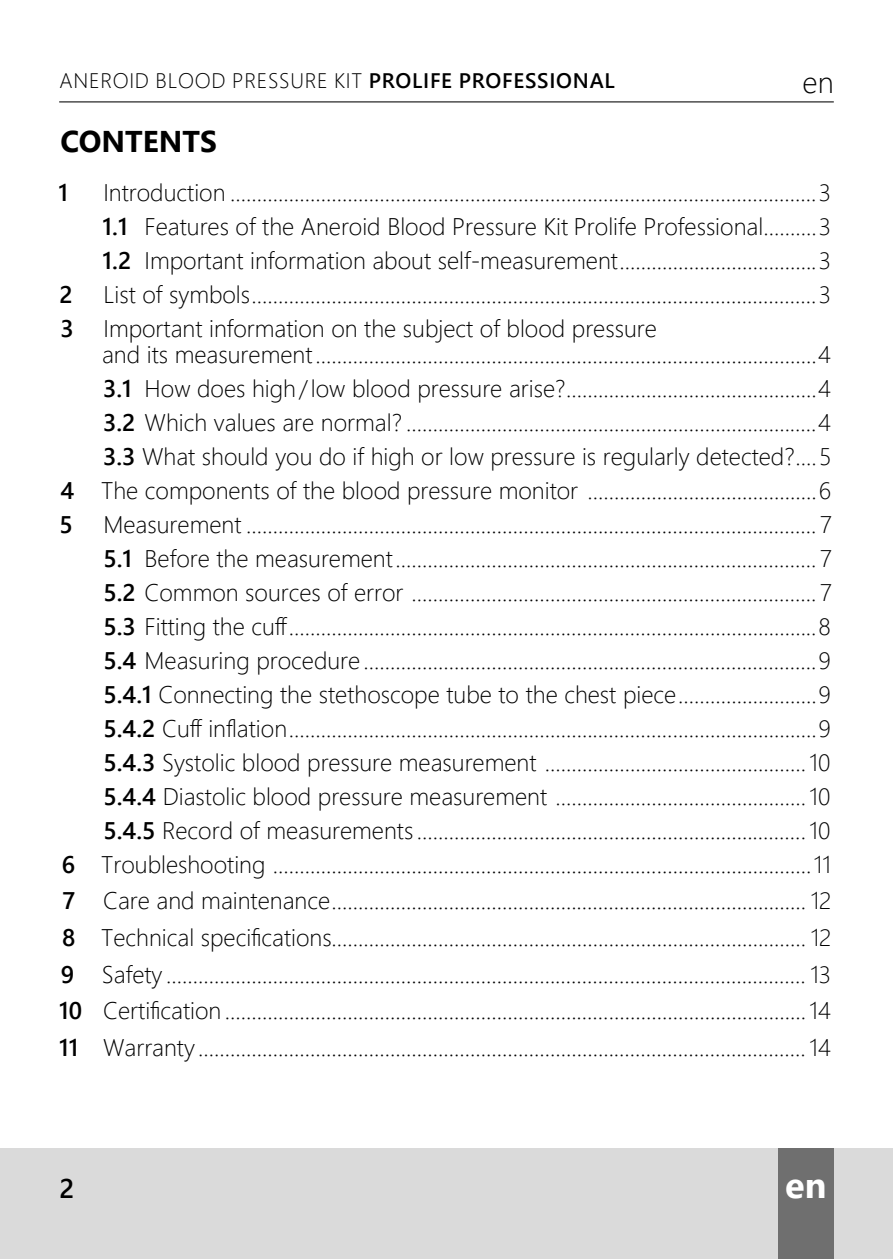
<style>
.page{position:relative;width:893px;height:1259px;background:#fff}
.page>*{position:absolute;margin:0;border:0;box-sizing:border-box;transform-origin:0 0}
.t1{font:700 36px "Segoe UI";color:#fff}
.t2{font:700 30px "Segoe UI";color:#000}
.t3{font:300 30px "Segoe UI";color:#000}
.t4{font:600 27px "Segoe UI";color:#000}
.t5{font:300 24px/33.9px "Segoe UI";color:#000;text-align:justify}
.t6{font:600 24px "Segoe UI";color:#000}
.t7{font:300 21px "Segoe UI";letter-spacing:.035em;color:#000}
.s1{font-weight:600}
</style>
<div class="page">
<div style="left:0;top:1148px;width:893px;height:111px;background:#dadada"></div>
<div style="left:778px;top:1148px;width:55px;height:111px;background:#6f6f6f"></div>
<hr style="left:59px;top:101px;width:775px;height:1px;background:#000">
<p class="t7" style="left:60px;top:61px;width:557px">ANEROID BLOOD PRESSURE KIT <span class="s1">PROLIFE PROFESSIONAL</span></p>
<p class="t3" style="left:803px;top:54px;width:33px">en</p>
<p class="t2" style="left:60px;top:113px;width:158px">CONTENTS</p>
<p class="t6" style="left:59px;top:170px;width:11px">1</p>
<p class="t5" style="left:103px;top:173px;width:730px">Introduction ..............................................................................................................3<br><span class="s1">1.1</span> Features of the Aneroid Blood Pressure Kit Prolife Professional..........3<br><span class="s1">1.2</span> Important information about self-measurement.....................................3</p>
<p class="t6" style="left:59px;top:272px;width:15px">2</p>
<p class="t5" style="left:60px;top:275px;width:772px;text-indent:43px">List of symbols..........................................................................................................3<br><span class="s1">3</span> Important information on the subject of blood pressure</p>
<p class="t5" style="left:102px;top:335px;width:730px">and its measurement..............................................................................................4</p>
<p class="t5" style="left:103px;top:369px;width:729px"><span class="s1">3.1</span> How does high / low blood pressure arise?...............................................4</p>
<p class="t5" style="left:103px;top:403px;width:729px"><span class="s1">3.2</span> Which values are normal? .............................................................................4</p>
<p class="t5" style="left:103px;top:437px;width:730px"><span class="s1">3.3</span> What should you do if high or low pressure is regularly detected?....5</p>
<p class="t5" style="left:61px;top:471px;width:772px"><span class="s1">4</span> The components of the blood pressure monitor ...........................................6</p>
<p class="t6" style="left:59px;top:501px;width:15px">5</p>
<p class="t5" style="left:62px;top:505px;width:772px;text-align:right">Measurement ........................................................................................................... 7<br><span class="s1">5.1</span> Before the measurement............................................................................... 7<br><span class="s1">5.2</span> Common sources of error ............................................................................ 7<br><span class="s1">5.3</span> Fitting the cuff...................................................................................................8<br><span class="s1">5.4</span> Measuring procedure .....................................................................................9<br><span class="s1">5.4.1</span> Connecting the stethoscope tube to the chest piece..........................9<br><span class="s1">5.4.2</span> Cuff inflation...................................................................................................9<br><span class="s1">5.4.3</span> Systolic blood pressure measurement .................................................10<br><span class="s1">5.4.4</span> Diastolic blood pressure measurement ...............................................10<br><span class="s1">5.4.5</span> Record of measurements.........................................................................10<br><span class="s1">6</span> Troubleshooting .....................................................................................................11</p>
<p class="t5" style="left:59px;top:880px;width:774px;line-height:36.6px"><span class="s1">7</span> Care and maintenance......................................................................................... 12<br><span class="s1">8</span> Technical specifications......................................................................................... 12<br><span class="s1">9</span> Safety ........................................................................................................................ 13<br><span class="s1">10</span> Certification .............................................................................................................14<br><span class="s1">11</span> Warranty .................................................................................................................. 14</p>
<p class="t4" style="left:60px;top:1163px;width:16px">2</p>
<h1 class="t1" style="left:785px;top:1151px;width:43px">en</h1>
</div>
